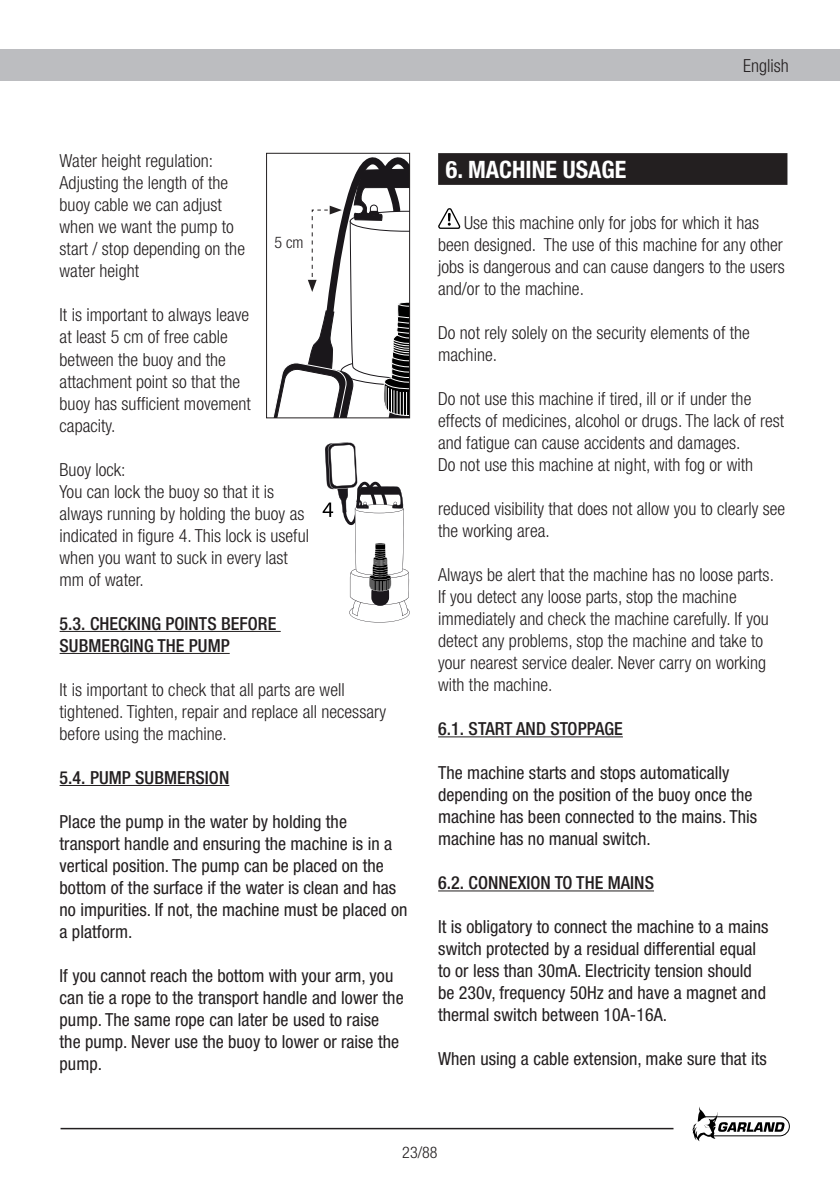
<style>
.page{position:relative;width:840px;height:1191px;background:#fff}
.page>*{position:absolute;margin:0;border:0;box-sizing:border-box;transform-origin:0 0}
.t1{font:700 condensed 24px "Helvetica Neue";color:#fff}
.t2{font:300 condensed 18px/22px "Helvetica Neue";color:#231f20}
.t3{font:condensed 18px/22px "Helvetica Neue";color:#231f20}
.t4{font:500 condensed 18px/22px "Helvetica Neue";color:#231f20}
.t5{font:300 condensed 16px "Helvetica Neue";color:#231f20}
</style>
<div class="page">
<div style="left:0;top:50px;width:839px;height:31px;background:#bcbdc0"></div>
<svg style="left:692px;top:1107px;width:97px;height:34px"></svg>
<hr style="left:60px;top:1127px;width:613px;height:2px;background:#231f20">
<hr style="left:60px;top:631px;width:220px;height:1px;background:#231f20">
<hr style="left:60px;top:653px;width:169px;height:1px;background:#231f20">
<hr style="left:60px;top:785px;width:169px;height:1px;background:#231f20">
<hr style="left:438px;top:736px;width:184px;height:1px;background:#231f20">
<hr style="left:438px;top:890px;width:215px;height:1px;background:#231f20">
<div style="left:439px;top:154px;width:347px;height:30px;background:#231f20"></div>
<div style="left:438px;top:153px;width:349px;height:32px;border:2px solid #231f20"></div>
<svg style="left:438px;top:208px;width:22px;height:21px"></svg>
<svg style="left:266px;top:153px;width:143px;height:265px"></svg>
<svg style="left:322px;top:442px;width:87px;height:180px"></svg>
<p class="t2" style="left:742px;top:55px;width:47px">English</p>
<p class="t2" style="left:60px;top:150px;width:187px">Water height regulation:<br>Adjusting the length of the buoy cable we can adjust when we want the pump to start / stop depending on the water height</p>
<p class="t2" style="left:60px;top:304px;width:193px">It is important to always leave at least 5 cm of free cable between the buoy and the attachment point so that the buoy has sufficient movement capacity.</p>
<p class="t2" style="left:60px;top:458px;width:251px">Buoy lock:<br>You can lock the buoy so that it is always running by holding the buoy as indicated in figure 4. This lock is useful when you want to suck in every last mm of water.</p>
<p class="t4" style="left:60px;top:612px;width:218px">5.3. CHECKING POINTS BEFORE<br>SUBMERGING THE PUMP</p>
<p class="t2" style="left:60px;top:678px;width:328px">It is important to check that all parts are well tightened. Tighten, repair and replace all necessary before using the machine.</p>
<p class="t4" style="left:60px;top:766px;width:171px">5.4. PUMP SUBMERSION</p>
<p class="t3" style="left:60px;top:810px;width:349px">Place the pump in the water by holding the transport handle and ensuring the machine is in a vertical position. The pump can be placed on the bottom of the surface if the water is clean and has no impurities. If not, the machine must be placed on a platform.</p>
<p class="t3" style="left:60px;top:964px;width:345px">If you cannot reach the bottom with your arm, you can tie a rope to the transport handle and lower the pump. The same rope can later be used to raise the pump. Never use the buoy to lower or raise the pump.</p>
<p class="t5" style="left:274px;top:233px;width:31px">5 cm</p>
<h1 class="t1" style="left:445px;top:155px;width:182px">6. MACHINE USAGE</h1>
<p class="t2" style="left:438px;top:211px;width:348px;text-indent:26px">Use this machine only for jobs for which it has been designed. The use of this machine for any other jobs is dangerous and can cause dangers to the users and/or to the machine.</p>
<p class="t2" style="left:438px;top:321px;width:313px">Do not rely solely on the security elements of the machine.</p>
<p class="t2" style="left:438px;top:387px;width:347px">Do not use this machine if tired, ill or if under the effects of medicines, alcohol or drugs. The lack of rest and fatigue can cause accidents and damages.<br>Do not use this machine at night, with fog or with</p>
<p class="t2" style="left:438px;top:497px;width:348px">reduced visibility that does not allow you to clearly see the working area.</p>
<p class="t2" style="left:438px;top:563px;width:337px">Always be alert that the machine has no loose parts.<br>If you detect any loose parts, stop the machine immediately and check the machine carefully. If you detect any problems, stop the machine and take to your nearest service dealer. Never carry on working with the machine.</p>
<p class="t4" style="left:438px;top:717px;width:186px">6.1. START AND STOPPAGE</p>
<p class="t3" style="left:438px;top:761px;width:320px">The machine starts and stops automatically depending on the position of the buoy once the machine has been connected to the mains. This machine has no manual switch.</p>
<p class="t4" style="left:438px;top:871px;width:217px">6.2. CONNEXION TO THE MAINS</p>
<p class="t3" style="left:438px;top:915px;width:332px">It is obligatory to connect the machine to a mains switch protected by a residual differential equal to or less than 30mA. Electricity tension should be 230v, frequency 50Hz and have a magnet and thermal switch between 10A-16A.</p>
<p class="t3" style="left:438px;top:1047px;width:330px">When using a cable extension, make sure that its</p>
<p class="t5" style="left:402px;top:1142px;width:37px">23/88</p>
</div>
